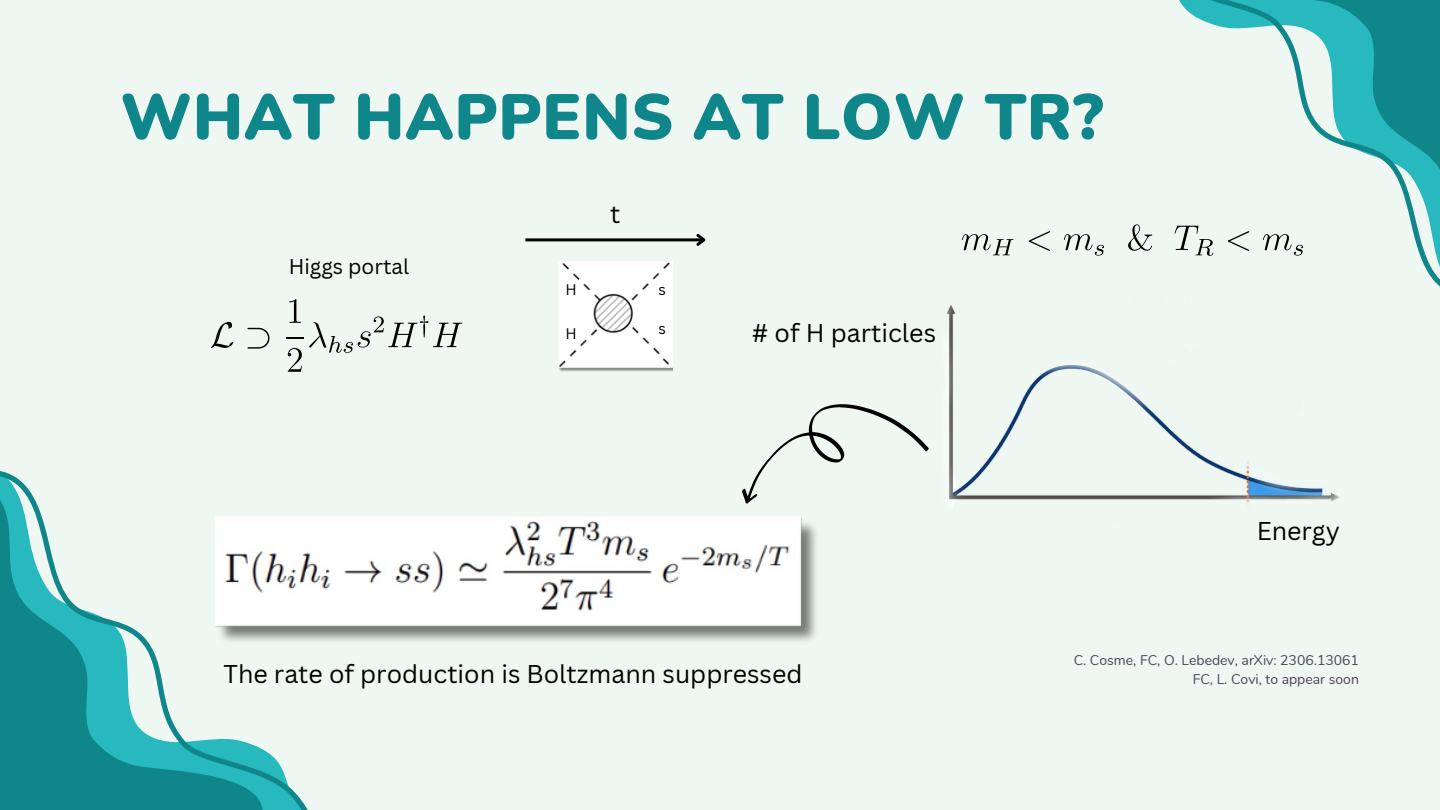
<style>
.page{position:relative;width:1440px;height:810px;background:#eef7f2}
.page>*{position:absolute;margin:0;border:0;box-sizing:border-box;transform-origin:0 0}
.t1{font:900 64px "Nunito";letter-spacing:.01em;color:#0f868a}
.t2{font:25px "Canva Sans";color:#000}
.t3{font:20.8px "Canva Sans";color:#000}
.t4{font:15px "Canva Sans";color:#000}
.t5{font:14px "Nunito";color:#4c4457}
</style>
<div class="page">
<svg style="left:0;top:472px;width:308px;height:338px"></svg>
<svg style="left:1152px;top:0;width:288px;height:287px"></svg>
<img style="left:159px;top:515px;width:657px;height:133px">
<svg style="left:962px;top:234px;width:52px;height:21px"></svg>
<svg style="left:1029px;top:231px;width:21px;height:20px"></svg>
<svg style="left:1064px;top:234px;width:40px;height:22px"></svg>
<svg style="left:1128px;top:224px;width:24px;height:27px"></svg>
<svg style="left:1175px;top:226px;width:38px;height:30px"></svg>
<svg style="left:1228px;top:231px;width:21px;height:20px"></svg>
<svg style="left:1263px;top:234px;width:40px;height:22px"></svg>
<svg style="left:737px;top:404px;width:129px;height:167px"></svg>
<img style="left:866px;top:305px;width:474px;height:200px">
<svg style="left:211px;top:322px;width:22px;height:26px"></svg>
<svg style="left:247px;top:328px;width:23px;height:21px"></svg>
<svg style="left:286px;top:299px;width:176px;height:73px"></svg>
<hr style="left:525px;top:238px;width:179px;height:3px;background:#000">
<svg style="left:694px;top:234px;width:12px;height:12px"></svg>
<img style="left:558px;top:261px;width:115px;height:111px">
<p class="t1" style="left:120px;top:74px;width:985px">WHAT HAPPENS AT LOW TR?</p>
<p class="t3" style="left:289px;top:252px;width:122px">Higgs portal</p>
<p class="t4" style="left:566px;top:279px;width:13px">H</p>
<p class="t4" style="left:566px;top:323px;width:13px">H</p>
<p class="t2" style="left:610px;top:196px;width:12px">t</p>
<p class="t4" style="left:659px;top:279px;width:9px">s</p>
<p class="t4" style="left:659px;top:318px;width:9px">s</p>
<p class="t2" style="left:752px;top:315px;width:186px"># of H particles</p>
<p class="t2" style="left:223px;top:657px;width:581px">The rate of production is Boltzmann suppressed</p>
<p class="t2" style="left:1257px;top:513px;width:85px">Energy</p>
<p class="t5" style="left:1074px;top:651px;width:287px">C. Cosme, FC, O. Lebedev, arXiv: 2306.13061</p>
<p class="t5" style="left:1193px;top:670px;width:168px">FC, L. Covi, to appear soon</p>
</div>
